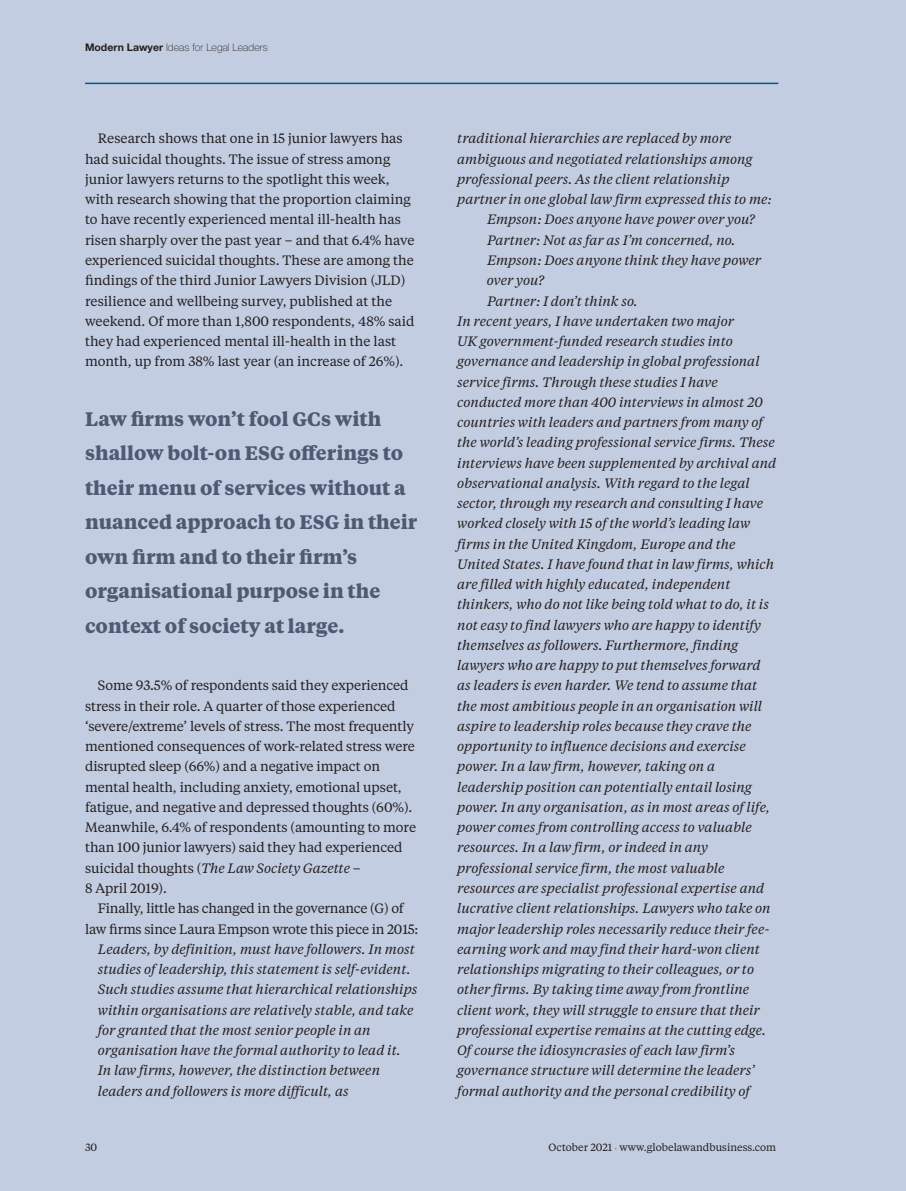
<style>
.page{position:relative;width:906px;height:1191px;background:#c3cde2}
.page>*{position:absolute;margin:0;border:0;box-sizing:border-box;transform-origin:0 0}
.t1{font:700 19.5px/34.5px "Tiempos Text";color:#4d5a71}
.t2{font:italic 13.5px/20.2px "Tiempos Text";color:#231f20}
.t3{font:13.5px/20.2px "Tiempos Text";color:#231f20}
.t4{font:10.5px "Tiempos Text";color:#231f20}
.t5{font:100 10.5px "Helvetica Neue";color:#231f20}
.s1{font-weight:700}
.s2{font-style:italic}
.s3{font-size:7.5px;color:#939598}
</style>
<div class="page">
<hr style="left:85px;top:83px;width:693px;height:1px;background:#005996">
<p class="t5" style="left:85px;top:44px;width:184px"><span class="s1">Modern Lawyer</span> Ideas for Legal Leaders</p>
<p class="t3" style="left:85px;top:130px;width:331px;text-indent:13px">Research shows that one in 15 junior lawyers has had suicidal thoughts. The issue of stress among junior lawyers returns to the spotlight this week, with research showing that the proportion claiming to have recently experienced mental ill-health has risen sharply over the past year – and that 6.4% have experienced suicidal thoughts. These are among the findings of the third Junior Lawyers Division (JLD) resilience and wellbeing survey, published at the weekend. Of more than 1,800 respondents, 48% said they had experienced mental ill-health in the last month, up from 38% last year (an increase of 26%).</p>
<h1 class="t1" style="left:85px;top:403px;width:334px">Law firms won’t fool GCs with shallow bolt-on ESG offerings to their menu of services without a nuanced approach to ESG in their own firm and to their firm’s organisational purpose in the context of society at large.</h1>
<p class="t3" style="left:85px;top:676px;width:332px;text-indent:13px">Some 93.5% of respondents said they experienced stress in their role. A quarter of those experienced ‘severe/extreme’ levels of stress. The most frequently mentioned consequences of work-related stress were disrupted sleep (66%) and a negative impact on mental health, including anxiety, emotional upset, fatigue, and negative and depressed thoughts (60%).<br>Meanwhile, 6.4% of respondents (amounting to more than 100 junior lawyers) said they had experienced suicidal thoughts (<span class="s2">The Law Society Gazette</span> –<br>8 April 2019).</p>
<p class="t3" style="left:85px;top:899px;width:335px;text-align:center">Finally, little has changed in the governance (G) of<br>law firms since Laura Empson wrote this piece in 2015:</p>
<p class="t2" style="left:98px;top:940px;width:321px">Leaders, by definition, must have followers. In most studies of leadership, this statement is self-evident.<br>Such studies assume that hierarchical relationships within organisations are relatively stable, and take for granted that the most senior people in an organisation have the formal authority to lead it.<br>In law firms, however, the distinction between leaders and followers is more difficult, as</p>
<p class="t2" style="left:457px;top:130px;width:276px">traditional hierarchies are replaced by more</p>
<p class="t2" style="left:457px;top:150px;width:297px">ambiguous and negotiated relationships among</p>
<p class="t2" style="left:457px;top:170px;width:274px">professional peers. As the client relationship</p>
<p class="t2" style="left:457px;top:190px;width:316px">partner in one global law firm expressed this to me:</p>
<p class="t2" style="left:487px;top:211px;width:269px">Empson: Does anyone have power over you?</p>
<p class="t2" style="left:487px;top:231px;width:250px">Partner: Not as far as I’m concerned, no.</p>
<p class="t2" style="left:487px;top:251px;width:276px">Empson: Does anyone think they have power</p>
<p class="t2" style="left:487px;top:271px;width:59px">over you?</p>
<p class="t2" style="left:487px;top:292px;width:152px">Partner: I don’t think so.</p>
<p class="t2" style="left:457px;top:312px;width:278px">In recent years, I have undertaken two major</p>
<p class="t2" style="left:457px;top:332px;width:277px">UK government-funded research studies into</p>
<p class="t2" style="left:457px;top:352px;width:304px">governance and leadership in global professional</p>
<p class="t2" style="left:457px;top:373px;width:262px">service firms. Through these studies I have</p>
<p class="t2" style="left:457px;top:393px;width:307px">conducted more than 400 interviews in almost 20</p>
<p class="t2" style="left:457px;top:413px;width:307px">countries with leaders and partners from many of</p>
<p class="t2" style="left:457px;top:433px;width:319px">the world’s leading professional service firms. These</p>
<p class="t2" style="left:457px;top:454px;width:320px">interviews have been supplemented by archival and</p>
<p class="t2" style="left:457px;top:474px;width:294px">observational analysis. With regard to the legal</p>
<p class="t2" style="left:457px;top:494px;width:307px">sector, through my research and consulting I have</p>
<p class="t2" style="left:457px;top:514px;width:294px">worked closely with 15 of the world’s leading law</p>
<p class="t2" style="left:457px;top:535px;width:280px">firms in the United Kingdom, Europe and the</p>
<p class="t2" style="left:457px;top:555px;width:318px">United States. I have found that in law firms, which</p>
<p class="t2" style="left:457px;top:575px;width:275px">are filled with highly educated, independent</p>
<p class="t2" style="left:457px;top:595px;width:313px">thinkers, who do not like being told what to do, it is</p>
<p class="t2" style="left:457px;top:616px;width:305px">not easy to find lawyers who are happy to identify</p>
<p class="t2" style="left:457px;top:636px;width:282px">themselves as followers. Furthermore, finding</p>
<p class="t2" style="left:457px;top:656px;width:305px">lawyers who are happy to put themselves forward</p>
<p class="t2" style="left:457px;top:676px;width:302px">as leaders is even harder. We tend to assume that</p>
<p class="t2" style="left:457px;top:697px;width:306px">the most ambitious people in an organisation will</p>
<p class="t2" style="left:457px;top:717px;width:296px">aspire to leadership roles because they crave the</p>
<p class="t2" style="left:457px;top:737px;width:290px">opportunity to influence decisions and exercise</p>
<p class="t2" style="left:457px;top:757px;width:259px">power. In a law firm, however, taking on a</p>
<p class="t2" style="left:457px;top:778px;width:296px">leadership position can potentially entail losing</p>
<p class="t2" style="left:457px;top:798px;width:314px">power. In any organisation, as in most areas of life,</p>
<p class="t2" style="left:457px;top:818px;width:296px">power comes from controlling access to valuable</p>
<p class="t2" style="left:457px;top:838px;width:252px">resources. In a law firm, or indeed in any</p>
<p class="t2" style="left:457px;top:859px;width:269px">professional service firm, the most valuable</p>
<p class="t2" style="left:457px;top:879px;width:308px">resources are specialist professional expertise and</p>
<p class="t2" style="left:457px;top:899px;width:315px">lucrative client relationships. Lawyers who take on</p>
<p class="t2" style="left:457px;top:919px;width:314px">major leadership roles necessarily reduce their fee-</p>
<p class="t2" style="left:457px;top:940px;width:304px">earning work and may find their hard-won client</p>
<p class="t2" style="left:457px;top:960px;width:298px">relationships migrating to their colleagues, or to</p>
<p class="t2" style="left:457px;top:980px;width:293px">other firms. By taking time away from frontline</p>
<p class="t2" style="left:457px;top:1000px;width:304px">client work, they will struggle to ensure that their</p>
<p class="t2" style="left:457px;top:1021px;width:310px">professional expertise remains at the cutting edge.</p>
<p class="t2" style="left:457px;top:1041px;width:279px">Of course the idiosyncrasies of each law firm’s</p>
<p class="t2" style="left:457px;top:1061px;width:299px">governance structure will determine the leaders’</p>
<p class="t2" style="left:457px;top:1081px;width:294px">formal authority and the personal credibility of</p>
<p class="t4" style="left:85px;top:1143px;width:14px">30</p>
<p class="t4" style="left:548px;top:1143px;width:229px">October 2021 <span class="s3">•</span> www.globelawandbusiness.com</p>
</div>
